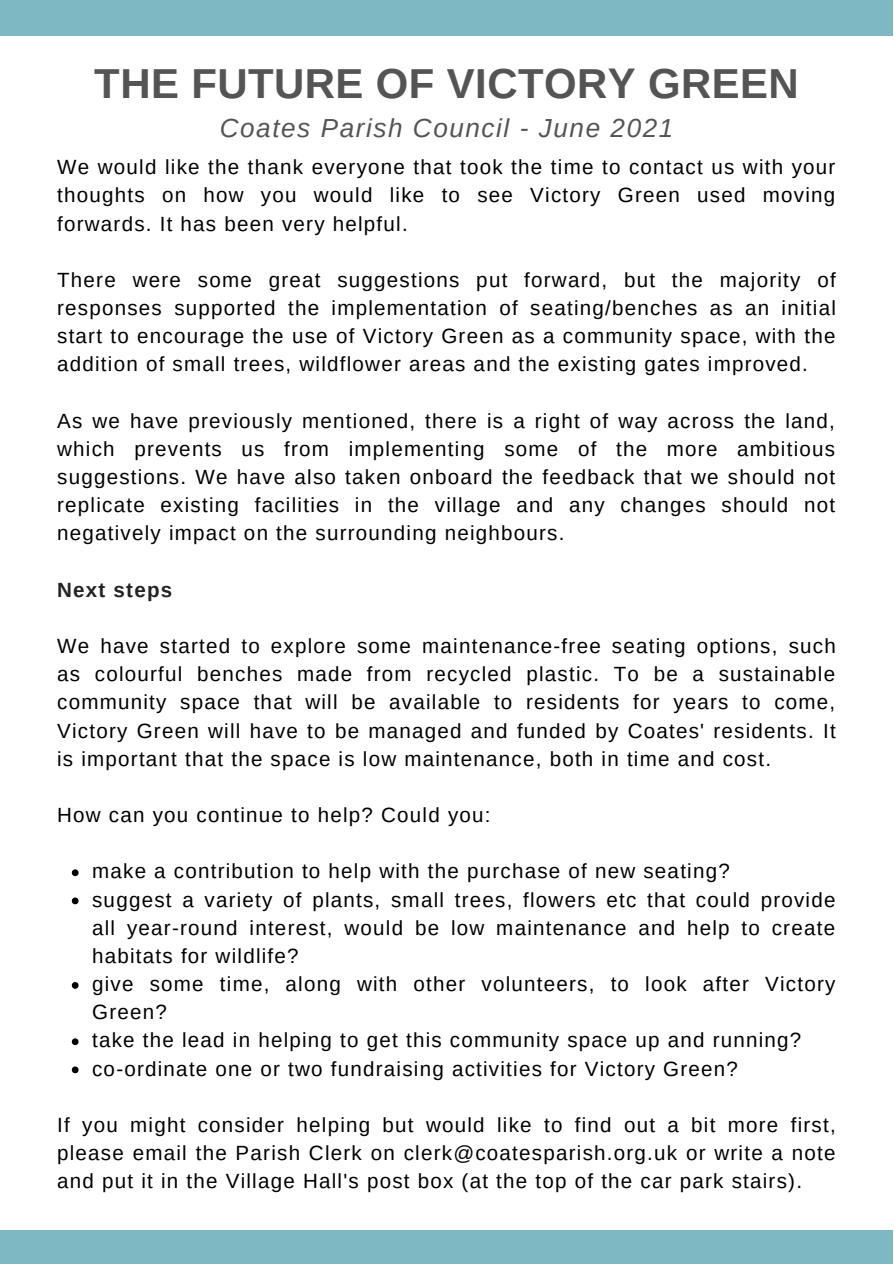
<style>
.page{position:relative;width:894px;height:1264px;background:#fff}
.page>*{position:absolute;margin:0;border:0;box-sizing:border-box;transform-origin:0 0}
.t1{font:700 41.85px "Arimo";letter-spacing:.01em;color:#545454}
.t2{font:italic 26.1px "Arimo";letter-spacing:.06em;color:#545454}
.t3{font:20.55px/28.2px "Arimo";letter-spacing:.06em;color:#000;text-align:justify}
.t4{font:700 20.55px "Arimo";letter-spacing:.06em;color:#242324}
</style>
<div class="page">
<div style="left:0;top:1230px;width:892px;height:33px;background:#7eb9c3"></div>
<div style="left:0;top:0;width:892px;height:35px;background:#7eb9c3"></div>
<svg style="left:72px;top:869px;width:7px;height:7px"></svg>
<svg style="left:72px;top:897px;width:7px;height:7px"></svg>
<svg style="left:72px;top:982px;width:7px;height:6px"></svg>
<svg style="left:72px;top:1038px;width:7px;height:7px"></svg>
<svg style="left:72px;top:1066px;width:7px;height:7px"></svg>
<p class="t1" style="left:94px;top:60px;width:705px">THE FUTURE OF VICTORY GREEN</p>
<p class="t2" style="left:220px;top:113px;width:455px">Coates Parish Council - June 2021</p>
<p class="t3" style="left:57px;top:153px;width:779px">We would like the thank everyone that took the time to contact us with your thoughts on how you would like to see Victory Green used moving forwards. It has been very helpful.</p>
<p class="t3" style="left:57px;top:266px;width:780px">There were some great suggestions put forward, but the majority of responses supported the implementation of seating/benches as an initial start to encourage the use of Victory Green as a community space, with the addition of small trees, wildflower areas and the existing gates improved.</p>
<p class="t3" style="left:57px;top:406px;width:779px">As we have previously mentioned, there is a right of way across the land, which prevents us from implementing some of the more ambitious suggestions. We have also taken onboard the feedback that we should not replicate existing facilities in the village and any changes should not negatively impact on the surrounding neighbours.</p>
<p class="t4" style="left:57px;top:578px;width:117px">Next steps</p>
<p class="t3" style="left:57px;top:632px;width:780px">We have started to explore some maintenance-free seating options, such as colourful benches made from recycled plastic. To be a sustainable community space that will be available to residents for years to come, Victory Green will have to be managed and funded by Coates' residents. It is important that the space is low maintenance, both in time and cost.</p>
<p class="t3" style="left:57px;top:800px;width:435px">How can you continue to help? Could you:</p>
<p class="t3" style="left:92px;top:857px;width:639px">make a contribution to help with the purchase of new seating?</p>
<p class="t3" style="left:92px;top:885px;width:744px">suggest a variety of plants, small trees, flowers etc that could provide all year-round interest, would be low maintenance and help to create habitats for wildlife?</p>
<p class="t3" style="left:92px;top:969px;width:744px">give some time, along with other volunteers, to look after Victory<br>Green?</p>
<p class="t3" style="left:92px;top:1026px;width:710px">take the lead in helping to get this community space up and running?</p>
<p class="t3" style="left:92px;top:1054px;width:647px">co-ordinate one or two fundraising activities for Victory Green?</p>
<p class="t3" style="left:57px;top:1110px;width:779px">If you might consider helping but would like to find out a bit more first, please email the Parish Clerk on clerk@coatesparish.org.uk or write a note and put it in the Village Hall's post box (at the top of the car park stairs).</p>
</div>
